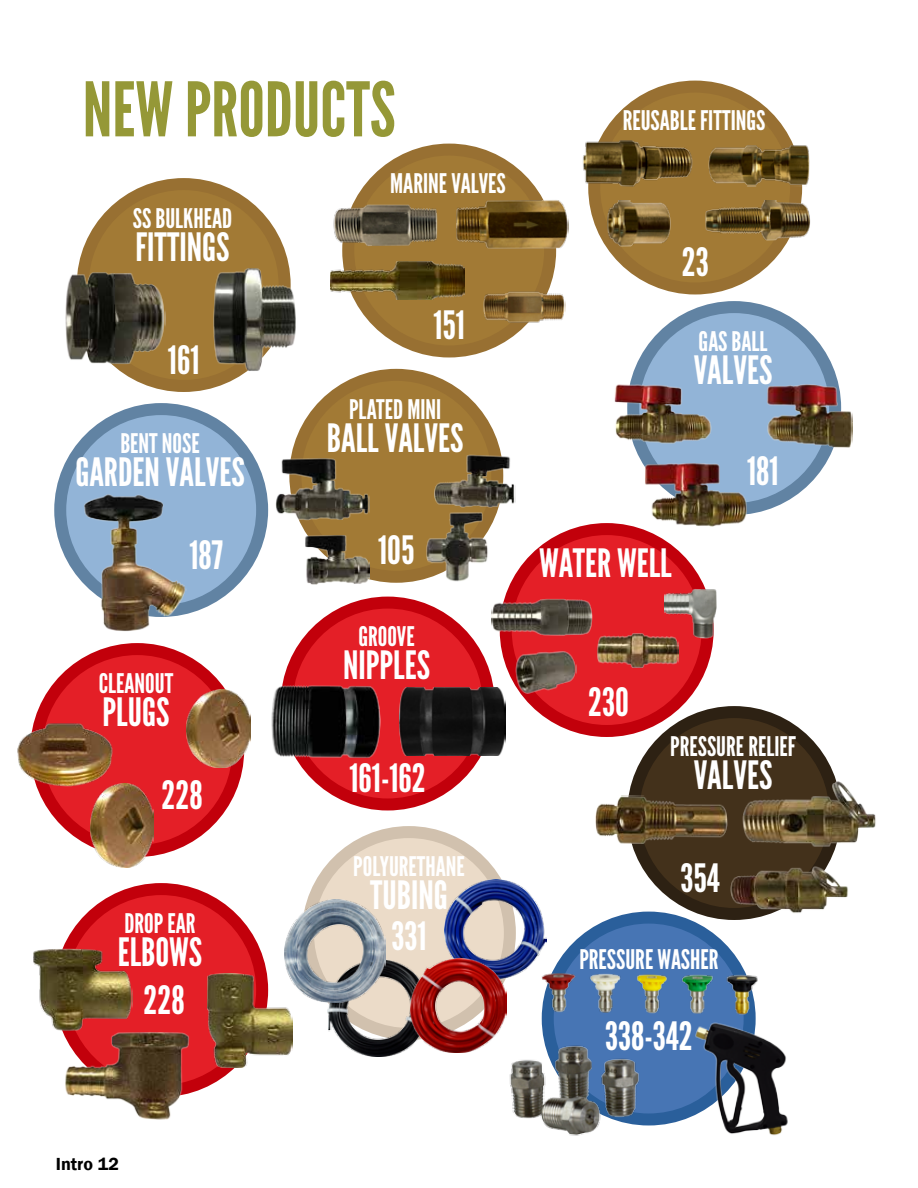
<style>
.page{position:relative;width:918px;height:1188px;background:#fff}
.page>*{position:absolute;margin:0;border:0;box-sizing:border-box;transform-origin:0 0}
.t1{font:75px "League Gothic";color:#959837}
.t2{font:39px "League Gothic";color:#fff}
.t3{font:27px "League Gothic";color:#fff}
.t4{font:600 18px "Franklin Gothic";color:#000}
</style>
<div class="page">
<div style="left:83px;top:184px;width:202px;height:202px;background:#a27a35;border-radius:50%"></div>
<div style="left:77px;top:178px;width:214px;height:214px;border:12px solid #987032;border-radius:50%"></div>
<div style="left:295px;top:375px;width:202px;height:202px;background:#a27a35;border-radius:50%"></div>
<div style="left:289px;top:369px;width:214px;height:214px;border:12px solid #987032;border-radius:50%"></div>
<div style="left:60px;top:409px;width:202px;height:202px;background:#92b4d7;border-radius:50%"></div>
<div style="left:54px;top:403px;width:214px;height:214px;border:12px solid #6183a3;border-radius:50%"></div>
<div style="left:36px;top:649px;width:202px;height:202px;background:#e41f27;border-radius:50%"></div>
<div style="left:30px;top:643px;width:214px;height:214px;border:12px solid #c2000b;border-radius:50%"></div>
<div style="left:287px;top:603px;width:202px;height:201px;background:#e41f27;border-radius:50%"></div>
<div style="left:281px;top:597px;width:214px;height:213px;border:12px solid #c2000b;border-radius:50%"></div>
<div style="left:60px;top:889px;width:202px;height:202px;background:#e41f27;border-radius:50%"></div>
<div style="left:54px;top:883px;width:214px;height:214px;border:12px solid #c2000b;border-radius:50%"></div>
<div style="left:308px;top:832px;width:202px;height:202px;background:#ebdbc8;border-radius:50%"></div>
<div style="left:302px;top:826px;width:214px;height:214px;border:12px solid #d1c1ae;border-radius:50%"></div>
<div style="left:633px;top:712px;width:202px;height:202px;background:#43311b;border-radius:50%"></div>
<div style="left:627px;top:706px;width:214px;height:214px;border:12px solid #2d2113;border-radius:50%"></div>
<div style="left:506px;top:529px;width:202px;height:202px;background:#e41f27;border-radius:50%"></div>
<div style="left:500px;top:523px;width:214px;height:214px;border:12px solid #c2000b;border-radius:50%"></div>
<div style="left:548px;top:918px;width:202px;height:201px;background:#4775b4;border-radius:50%"></div>
<div style="left:542px;top:912px;width:214px;height:213px;border:12px solid #2a5f9b;border-radius:50%"></div>
<div style="left:633px;top:307px;width:202px;height:202px;background:#92b4d7;border-radius:50%"></div>
<div style="left:627px;top:301px;width:214px;height:214px;border:12px solid #6183a3;border-radius:50%"></div>
<div style="left:348px;top:150px;width:202px;height:201px;background:#a27a35;border-radius:50%"></div>
<div style="left:342px;top:144px;width:214px;height:213px;border:12px solid #987032;border-radius:50%"></div>
<div style="left:594px;top:87px;width:202px;height:201px;background:#a27a35;border-radius:50%"></div>
<div style="left:588px;top:81px;width:214px;height:213px;border:12px solid #987032;border-radius:50%"></div>
<img style="left:65px;top:270px;width:100px;height:96px">
<img style="left:213px;top:266px;width:83px;height:107px">
<img style="left:333px;top:203px;width:105px;height:44px">
<img style="left:456px;top:198px;width:112px;height:52px">
<img style="left:331px;top:262px;width:133px;height:37px">
<img style="left:483px;top:285px;width:83px;height:41px">
<img style="left:708px;top:144px;width:102px;height:43px">
<img style="left:604px;top:200px;width:66px;height:47px">
<img style="left:582px;top:136px;width:111px;height:56px">
<img style="left:705px;top:201px;width:106px;height:39px">
<img style="left:83px;top:494px;width:103px;height:137px">
<img style="left:426px;top:507px;width:67px;height:75px">
<img style="left:305px;top:534px;width:65px;height:51px">
<img style="left:275px;top:457px;width:95px;height:64px">
<img style="left:435px;top:452px;width:81px;height:55px">
<img style="left:767px;top:384px;width:85px;height:64px">
<img style="left:645px;top:462px;width:105px;height:65px">
<img style="left:614px;top:381px;width:98px;height:65px">
<img style="left:17px;top:720px;width:96px;height:68px">
<img style="left:90px;top:783px;width:64px;height:84px">
<img style="left:187px;top:690px;width:64px;height:78px">
<img style="left:208px;top:973px;width:85px;height:95px">
<img style="left:62px;top:1031px;width:129px;height:89px">
<img style="left:33px;top:948px;width:99px;height:83px">
<img style="left:400px;top:688px;width:105px;height:68px">
<img style="left:271px;top:684px;width:110px;height:75px">
<img style="left:541px;top:972px;width:217px;height:43px">
<img style="left:327px;top:960px;width:83px;height:97px">
<img style="left:445px;top:880px;width:102px;height:98px">
<img style="left:410px;top:958px;width:96px;height:94px">
<img style="left:285px;top:900px;width:101px;height:103px">
<img style="left:505px;top:1037px;width:139px;height:99px">
<img style="left:491px;top:599px;width:102px;height:36px">
<img style="left:597px;top:633px;width:81px;height:35px">
<img style="left:512px;top:649px;width:64px;height:46px">
<img style="left:664px;top:589px;width:53px;height:50px">
<img style="left:727px;top:863px;width:121px;height:56px">
<img style="left:742px;top:781px;width:134px;height:71px">
<img style="left:596px;top:796px;width:131px;height:50px">
<img style="left:694px;top:1019px;width:94px;height:117px">
<h1 class="t1" style="left:83px;top:65px;width:314px">NEW PRODUCTS</h1>
<p class="t3" style="left:133px;top:202px;width:101px">SS BULKHEAD</p>
<h2 class="t2" style="left:135px;top:224px;width:96px">FITTINGS</h2>
<h2 class="t2" style="left:168px;top:337px;width:33px">161</h2>
<p class="t3" style="left:390px;top:168px;width:117px">MARINE VALVES</p>
<h2 class="t2" style="left:433px;top:302px;width:33px">151</h2>
<p class="t3" style="left:349px;top:393px;width:94px">PLATED MINI</p>
<p class="t3" style="left:120px;top:427px;width:81px">BENT NOSE</p>
<h2 class="t2" style="left:327px;top:415px;width:138px">BALL VALVES</h2>
<h2 class="t2" style="left:75px;top:449px;width:171px">GARDEN VALVES</h2>
<h2 class="t2" style="left:189px;top:532px;width:35px">187</h2>
<h2 class="t2" style="left:378px;top:527px;width:38px">105</h2>
<p class="t3" style="left:99px;top:667px;width:76px">CLEANOUT</p>
<h2 class="t2" style="left:103px;top:689px;width:68px">PLUGS</h2>
<p class="t3" style="left:358px;top:621px;width:58px">GROOVE</p>
<h2 class="t2" style="left:343px;top:642px;width:89px">NIPPLES</h2>
<h2 class="t2" style="left:162px;top:772px;width:43px">228</h2>
<p class="t3" style="left:124px;top:907px;width:73px">DROP EAR</p>
<h2 class="t2" style="left:118px;top:929px;width:86px">ELBOWS</h2>
<h2 class="t2" style="left:144px;top:977px;width:43px">228</h2>
<h2 class="t2" style="left:350px;top:755px;width:78px">161-162</h2>
<p class="t3" style="left:353px;top:850px;width:113px">POLYURETHANE</p>
<h2 class="t2" style="left:370px;top:872px;width:79px">TUBING</h2>
<h2 class="t2" style="left:391px;top:913px;width:37px">331</h2>
<p class="t3" style="left:623px;top:105px;width:144px">REUSABLE FITTINGS</p>
<h2 class="t2" style="left:682px;top:239px;width:28px">23</h2>
<p class="t3" style="left:699px;top:325px;width:70px">GAS BALL</p>
<h2 class="t2" style="left:694px;top:347px;width:80px">VALVES</h2>
<h2 class="t2" style="left:539px;top:540px;width:134px">WATER WELL</h2>
<h2 class="t2" style="left:588px;top:679px;width:42px">230</h2>
<h2 class="t2" style="left:747px;top:448px;width:33px">181</h2>
<p class="t3" style="left:670px;top:730px;width:127px">PRESSURE RELIEF</p>
<h2 class="t2" style="left:694px;top:752px;width:80px">VALVES</h2>
<h2 class="t2" style="left:680px;top:855px;width:41px">354</h2>
<p class="t3" style="left:579px;top:944px;width:141px">PRESSURE WASHER</p>
<h2 class="t2" style="left:605px;top:1013px;width:89px">338-342</h2>
<p class="t4" style="left:56px;top:1153px;width:65px">Intro 12</p>
</div>
